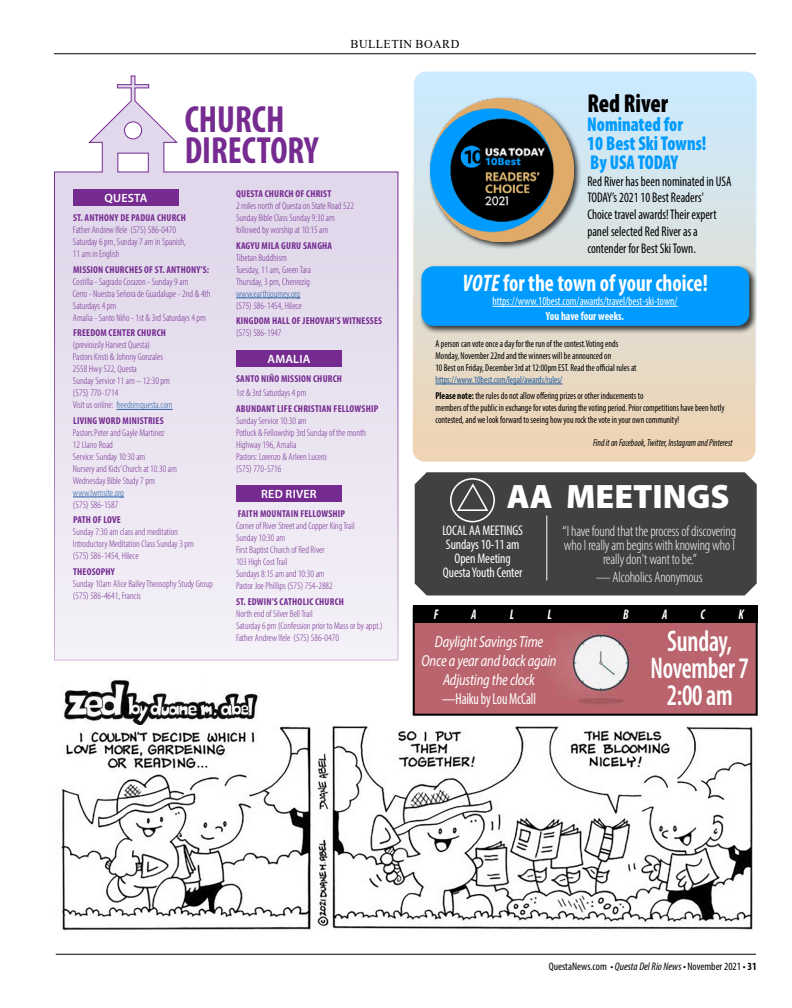
<style>
.page{position:relative;width:792px;height:1008px;background:#fff}
.page>*{position:absolute;margin:0;border:0;box-sizing:border-box;transform-origin:0 0}
.t1{font:700 condensed 38px/31px "Myriad Pro";color:#752b90;scale:.94 1}
.t2{font:900 34px "Myriad Pro";color:#fff}
.t3{font:600 condensed 30px/27px "Myriad Pro";letter-spacing:-.01em;color:#fff;text-align:center;scale:.85 1}
.t4{font:900 condensed 26px "Myriad Pro";color:#000;scale:.9 1}
.t5{font:700 condensed 24px "Myriad Pro";color:#fff;scale:.9 1}
.t6{font:900 condensed 20px/19px "Myriad Pro";color:#009bff;scale:.9 1}
.t7{font:italic semi-condensed 16px/19px "Myriad Pro";letter-spacing:-.01em;color:#fff;text-align:center;scale:.85 1}
.t8{font:condensed 16px "Myriad Pro";letter-spacing:-.01em;color:#fff;scale:.85 1}
.t9{font:300 condensed 15px/14px "Myriad Pro";letter-spacing:-.01em;color:#fff;text-align:center}
.t10{font:condensed 14px/16.8px "Myriad Pro";color:#000;scale:.9 1}
.t11{font:condensed 14px/14px "Myriad Pro";letter-spacing:-.01em;color:#fff;text-align:center;scale:.95 1}
.t12{font:italic 700 condensed 14px "Myriad Pro";color:#fff;scale:.85 1}
.t13{font:condensed 12px "Myriad Pro";color:#fff;scale:.9 1}
.t14{font:600 12px "Myriad Pro";letter-spacing:.02em;color:#fff}
.t15{font:700 condensed 12px "Myriad Pro";color:#fff;scale:.9 1}
.t16{font:12px "Times New Roman";letter-spacing:.035em;color:#000}
.t17{font:condensed 11px "Myriad Pro";color:#000}
.t18{font:300 condensed 10px/12px "Myriad Pro";color:#752b90}
.t19{font:condensed 10px/12px "Myriad Pro";color:#000;scale:.9 1}
.t20{font:700 condensed 10px "Myriad Pro";letter-spacing:.02em;color:#752b90}
.t21{font:italic condensed 10px "Myriad Pro";color:#000;scale:.9 1}
.t22{font:300 condensed 10px "Myriad Pro";color:#215e9e}
.s1{color:#215e9e}
.s2{font-style:italic}
.s3{font-weight:700}
</style>
<div class="page">
<div style="left:414px;top:72px;width:343px;height:389px;background:linear-gradient(to bottom,#caecff,#f0d4b3);border-radius:12px"></div>
<div style="left:414px;top:608px;width:343px;height:107px;background:#ba646d"></div>
<img style="left:562px;top:631px;width:73px;height:73px">
<div style="left:413px;top:607px;width:345px;height:109px;border:2px solid #000"></div>
<img style="left:64px;top:680px;width:194px;height:45px">
<img style="left:61px;top:726px;width:692px;height:205px">
<hr style="left:54px;top:54px;width:702px;height:1px;background:#000">
<hr style="left:56px;top:954px;width:700px;height:1px;background:#000">
<svg style="left:54px;top:75px;width:345px;height:586px"></svg>
<hr style="left:117px;top:409px;width:56px;height:1px;background:#215e9e">
<hr style="left:73px;top:497px;width:51px;height:1px;background:#215e9e">
<div style="left:73px;top:190px;width:106px;height:16px;background:#752b90"></div>
<hr style="left:236px;top:298px;width:64px;height:1px;background:#215e9e">
<div style="left:236px;top:350px;width:106px;height:16px;background:#752b90"></div>
<div style="left:236px;top:486px;width:106px;height:16px;background:#752b90"></div>
<div style="left:415px;top:472px;width:342px;height:123px;background:#414042"></div>
<div style="left:450px;top:478px;width:45px;height:44px;border:2px solid #fff;border-radius:50%"></div>
<svg style="left:455px;top:483px;width:35px;height:29px"></svg>
<hr style="left:547px;top:516px;width:1px;height:64px;background:#fff">
<div style="left:413px;top:605px;width:345px;height:18px;background:#000"></div>
<div style="left:429px;top:96px;width:153px;height:154px;background:#000;opacity:.75"></div>
<img style="left:430px;top:98px;width:144px;height:144px">
<hr style="left:436px;top:384px;width:127px;height:1px;background:#215e9e">
<div style="left:419px;top:264px;width:338px;height:70px;background:#000;opacity:.75"></div>
<div style="left:421px;top:266px;width:328px;height:60px;background:#009bff;border-radius:12px"></div>
<hr style="left:492px;top:306px;width:186px;height:1px;background:#fff">
<p class="t16" style="left:351px;top:36px;width:110px">BULLETIN BOARD</p>
<h1 class="t1" style="left:185px;top:103px;width:144px">CHURCH<br>DIRECTORY</h1>
<p class="t14" style="left:104px;top:191px;width:45px">QUESTA</p>
<p class="t20" style="left:73px;top:212px;width:114px">ST. ANTHONY DE PADUA CHURCH</p>
<p class="t18" style="left:73px;top:224px;width:114px">Father Andrew Ifele (575) 586-0470<br>Saturday 6 pm, Sunday 7 am in Spanish,<br>11 am in English</p>
<p class="t20" style="left:73px;top:263px;width:138px">MISSION CHURCHES OF ST. ANTHONY’S:</p>
<p class="t18" style="left:73px;top:276px;width:139px">Costilla - Sagrado Corazon - Sunday 9 am<br>Cerro - Nuestra Señora de Guadalupe - 2nd &amp; 4th Saturdays 4 pm<br>Amalia - Santo Niño - 1st &amp; 3rd Saturdays 4 pm</p>
<p class="t20" style="left:73px;top:327px;width:94px">FREEDOM CENTER CHURCH</p>
<p class="t18" style="left:73px;top:339px;width:101px">(previously Harvest Questa)<br>Pastors Kristi &amp; Johnny Gonzales<br>2558 Hwy 522, Questa<br>Sunday Service 11 am – 12:30 pm (575) 770-1714<br>Visit us online: <span class="s1">freedomquesta.com</span></p>
<p class="t20" style="left:73px;top:414px;width:92px">LIVING WORD MINISTRIES</p>
<p class="t18" style="left:73px;top:427px;width:106px">Pastors Peter and Gayle Martinez<br>12 Llano Road<br>Service: Sunday 10:30 am<br>Nursery and Kids’ Church at 10:30 am<br>Wednesday Bible Study 7 pm</p>
<p class="t22" style="left:73px;top:487px;width:52px">www.lwmsite.org</p>
<p class="t18" style="left:73px;top:499px;width:47px">(575) 586-1587</p>
<p class="t20" style="left:73px;top:514px;width:49px">PATH OF LOVE</p>
<p class="t18" style="left:73px;top:526px;width:123px">Sunday 7:30 am class and meditation<br>Introductory Meditation Class Sunday 3 pm (575) 586-1454, Hilece</p>
<p class="t20" style="left:73px;top:565px;width:43px">THEOSOPHY</p>
<p class="t18" style="left:73px;top:578px;width:141px">Sunday 10am Alice Bailey Theosophy Study Group (575) 586-4641, Francis</p>
<p class="t20" style="left:236px;top:188px;width:97px">QUESTA CHURCH OF CHRIST</p>
<p class="t18" style="left:236px;top:200px;width:119px">2 miles north of Questa on State Road 522<br>Sunday Bible Class Sunday 9:30 am followed by worship at 10:15 am</p>
<p class="t20" style="left:236px;top:239px;width:98px">KAGYU MILA GURU SANGHA</p>
<p class="t18" style="left:236px;top:251px;width:77px">Tibetan Buddhism<br>Tuesday, 11 am, Green Tara<br>Thursday, 3 pm, Chenrezig</p>
<p class="t22" style="left:236px;top:288px;width:66px">www.earthjourney.org</p>
<p class="t18" style="left:236px;top:299px;width:67px">(575) 586-1454, Hilece</p>
<p class="t20" style="left:236px;top:315px;width:147px">KINGDOM HALL OF JEHOVAH’S WITNESSES</p>
<p class="t18" style="left:236px;top:327px;width:47px">(575) 586-1947</p>
<p class="t14" style="left:268px;top:351px;width:44px">AMALIA</p>
<p class="t20" style="left:236px;top:372px;width:107px">SANTO NIÑO MISSION CHURCH</p>
<p class="t18" style="left:236px;top:387px;width:72px">1st &amp; 3rd Saturdays 4 pm</p>
<p class="t20" style="left:236px;top:402px;width:144px">ABUNDANT LIFE CHRISTIAN FELLOWSHIP</p>
<p class="t18" style="left:236px;top:414px;width:131px">Sunday Service 10:30 am<br>Potluck &amp; Fellowship 3rd Sunday of the month<br>Highway 196, Amalia<br>Pastors: Lorenzo &amp; Arleen Lucero<br>(575) 770-5716</p>
<p class="t14" style="left:261px;top:487px;width:57px">RED RIVER</p>
<p class="t20" style="left:238px;top:508px;width:109px">FAITH MOUNTAIN FELLOWSHIP</p>
<p class="t18" style="left:236px;top:520px;width:120px">Corner of River Street and Copper King Trail<br>Sunday 10:30 am<br>First Baptist Church of Red River<br>103 High Cost Trail<br>Sundays 8:15 am and 10:30 am<br>Pastor Joe Phillips (575) 754-2882</p>
<p class="t20" style="left:236px;top:595px;width:109px">ST. EDWIN’S CATHOLIC CHURCH</p>
<p class="t18" style="left:236px;top:608px;width:148px">North end of Silver Bell Trail<br>Saturday 6 pm (Confession prior to Mass or by appt.)<br>Father Andrew Ifele (575) 586-0470</p>
<h3 class="t4" style="left:587px;top:86px;width:91px">Red River</h3>
<h3 class="t6" style="left:587px;top:114px;width:134px">Nominated for<br>10 Best Ski Towns!<br>By USA TODAY</h3>
<h3 class="t10" style="left:587px;top:172px;width:162px">Red River has been nominated in USA<br>TODAY’s 2021 10 Best Readers'<br>Choice travel awards! Their expert panel selected Red River as a contender for Best Ski Town.</h3>
<h3 class="t5" style="left:462px;top:268px;width:274px"><span class="s2">VOTE</span> for the town of your choice!</h3>
<p class="t13" style="left:492px;top:294px;width:207px">https://www.10best.com/awards/travel/best-ski-town/</p>
<p class="t15" style="left:546px;top:308px;width:88px">You have four weeks.</p>
<p class="t19" style="left:436px;top:338px;width:225px">A person can vote once a day for the run of the contest.Voting ends<br>Monday, November 22nd and the winners will be announced on<br>10 Best on Friday, December 3rd at 12:00pm EST. Read the official rules at</p>
<p class="t19" style="left:436px;top:371px;width:233px;line-height:16.5px"><span class="s1">https://www.10best.com/legal/awards/rules/<br></span><span class="s3">Please note:</span> the rules do not allow offering prizes or other inducements to</p>
<p class="t19" style="left:436px;top:402px;width:323px">members of the public in exchange for votes during the voting period. Prior competitions have been hotly contested, and we look forward to seeing how you rock the vote in your own community!</p>
<p class="t21" style="left:593px;top:437px;width:157px">Find it on Facebook, Twitter, Instagram and Pinterest</p>
<h2 class="t2" style="left:507px;top:473px;width:224px">AA MEETINGS</h2>
<h3 class="t11" style="left:442px;top:523px;width:86px">LOCAL AA MEETINGS<br>Sundays 10-11 am<br>Open Meeting<br>Questa Youth Center</h3>
<h3 class="t9" style="left:563px;top:523px;width:175px">“I have found that the process of discovering who I really am begins with knowing who I really don't want to be.”</h3>
<h3 class="t9" style="left:596px;top:570px;width:108px">— Alcoholics Anonymous</h3>
<h3 class="t12" style="left:434px;top:605px;width:7px">F</h3>
<h3 class="t12" style="left:471px;top:605px;width:8px">A</h3>
<h3 class="t12" style="left:510px;top:605px;width:6px">L</h3>
<h3 class="t12" style="left:547px;top:605px;width:6px">L</h3>
<h3 class="t12" style="left:623px;top:605px;width:8px">B</h3>
<h3 class="t12" style="left:662px;top:605px;width:8px">A</h3>
<h3 class="t12" style="left:701px;top:605px;width:7px">C</h3>
<h3 class="t12" style="left:738px;top:605px;width:8px">K</h3>
<h3 class="t7" style="left:422px;top:631px;width:160px">Daylight Savings Time<br>Once a year and back again<br>Adjusting the clock</h3>
<h3 class="t8" style="left:442px;top:689px;width:112px">—Haiku by Lou McCall</h3>
<h3 class="t3" style="left:651px;top:627px;width:117px">Sunday,<br>November 7<br>2:00 am</h3>
<p class="t17" style="left:549px;top:960px;width:209px">QuestaNews.com • <span class="s2">Questa Del Rio News •</span> November 2021 • <span class="s3">31</span></p>
</div>
